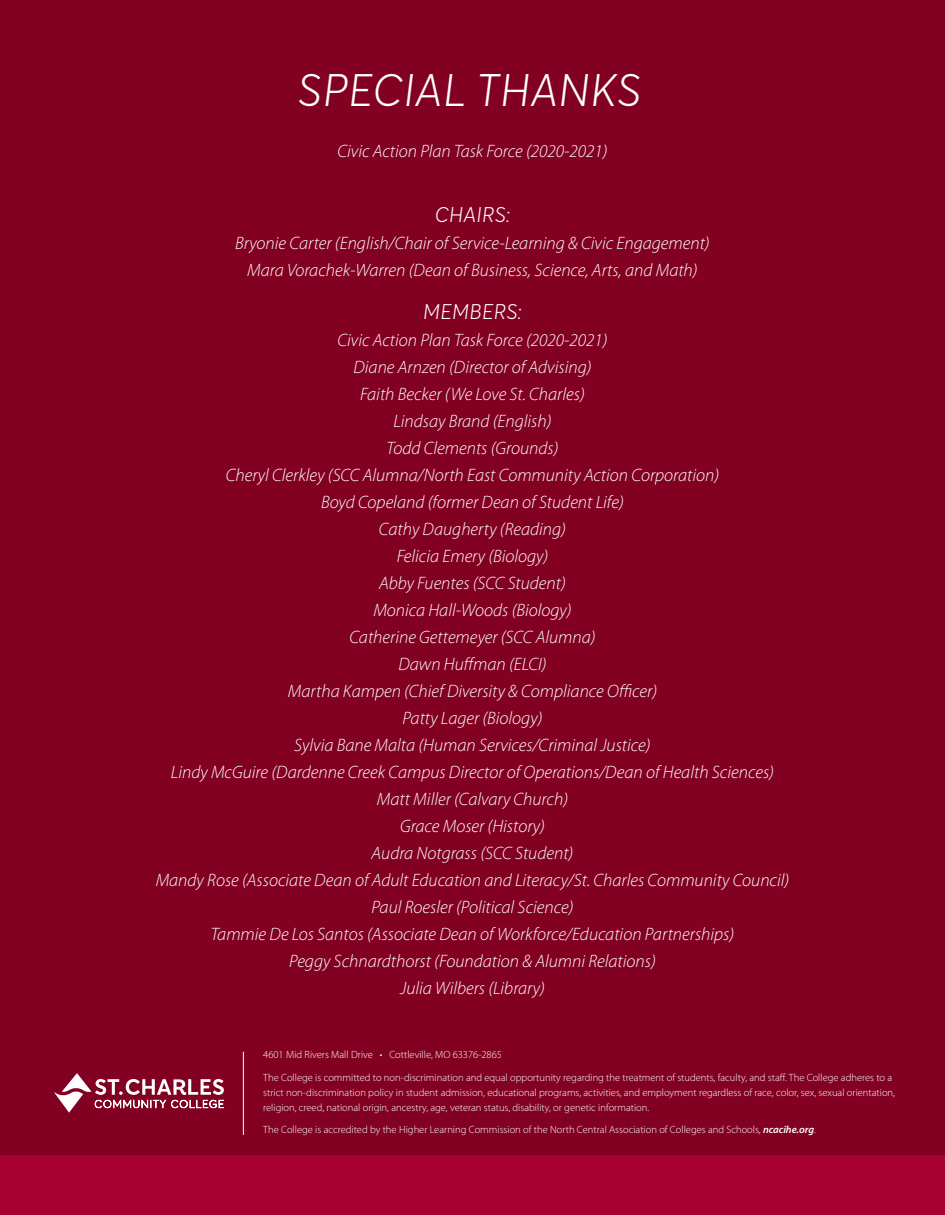
<style>
.page{position:relative;width:945px;height:1215px;background:#fff}
.page>*{position:absolute;margin:0;border:0;box-sizing:border-box;transform-origin:0 0}
.t1{font:italic 300 45px "Averta";letter-spacing:.01em;color:#fff}
.t2{font:italic 300 21px "Averta";letter-spacing:.01em;color:#fff}
.t3{font:italic 300 18px/27px "Myriad Pro";color:#fff;text-align:center}
.t4{font:300 10.5px/15px "Myriad Pro";color:#fff}
.s1{font-weight:600;font-style:italic}
</style>
<div class="page">
<div style="left:0;top:0;width:945px;height:1155px;background:#820123"></div>
<hr style="left:243px;top:1052px;width:1px;height:83px;background:#fff">
<svg style="left:54px;top:1073px;width:170px;height:40px"></svg>
<div style="left:0;top:1155px;width:945px;height:60px;background:#a80235"></div>
<p class="t1" style="left:298px;top:59px;width:345px">SPECIAL THANKS</p>
<p class="t3" style="left:337px;top:137px;width:272px">Civic Action Plan Task Force (2020-2021)</p>
<p class="t2" style="left:435px;top:200px;width:77px">CHAIRS:</p>
<p class="t3" style="left:235px;top:229px;width:476px">Bryonie Carter (English/Chair of Service-Learning &amp; Civic Engagement)</p>
<p class="t3" style="left:247px;top:256px;width:452px">Mara Vorachek-Warren (Dean of Business, Science, Arts, and Math)</p>
<p class="t2" style="left:423px;top:298px;width:100px">MEMBERS:</p>
<p class="t3" style="left:337px;top:327px;width:272px">Civic Action Plan Task Force (2020-2021)<br>Diane Arnzen (Director of Advising)</p>
<p class="t3" style="left:360px;top:381px;width:226px">Faith Becker (We Love St. Charles)</p>
<p class="t3" style="left:393px;top:408px;width:160px">Lindsay Brand (English)</p>
<p class="t3" style="left:386px;top:435px;width:174px">Todd Clements (Grounds)</p>
<p class="t3" style="left:226px;top:462px;width:495px">Cheryl Clerkley (SCC Alumna/North East Community Action Corporation)</p>
<p class="t3" style="left:321px;top:489px;width:304px">Boyd Copeland (former Dean of Student Life)</p>
<p class="t3" style="left:379px;top:516px;width:189px">Cathy Daugherty (Reading)</p>
<p class="t3" style="left:397px;top:543px;width:153px">Felicia Emery (Biology)</p>
<p class="t3" style="left:379px;top:570px;width:188px">Abby Fuentes (SCC Student)</p>
<p class="t3" style="left:373px;top:597px;width:200px">Monica Hall-Woods (Biology)</p>
<p class="t3" style="left:349px;top:624px;width:248px">Catherine Gettemeyer (SCC Alumna)</p>
<p class="t3" style="left:398px;top:651px;width:150px">Dawn Huffman (ELCI)</p>
<p class="t3" style="left:288px;top:678px;width:371px">Martha Kampen (Chief Diversity &amp; Compliance Officer)</p>
<p class="t3" style="left:403px;top:705px;width:141px">Patty Lager (Biology)</p>
<p class="t3" style="left:294px;top:732px;width:358px">Sylvia Bane Malta (Human Services/Criminal Justice)</p>
<p class="t3" style="left:171px;top:759px;width:605px">Lindy McGuire (Dardenne Creek Campus Director of Operations/Dean of Health Sciences)</p>
<p class="t3" style="left:377px;top:786px;width:193px">Matt Miller (Calvary Church)</p>
<p class="t3" style="left:400px;top:813px;width:146px">Grace Moser (History)</p>
<p class="t3" style="left:372px;top:840px;width:203px">Audra Notgrass (SCC Student)</p>
<p class="t3" style="left:156px;top:867px;width:635px">Mandy Rose (Associate Dean of Adult Education and Literacy/St. Charles Community Council)</p>
<p class="t3" style="left:372px;top:894px;width:203px">Paul Roesler (Political Science)</p>
<p class="t3" style="left:211px;top:921px;width:525px">Tammie De Los Santos (Associate Dean of Workforce/Education Partnerships)</p>
<p class="t3" style="left:289px;top:948px;width:368px">Peggy Schnardthorst (Foundation &amp; Alumni Relations)</p>
<p class="t3" style="left:400px;top:975px;width:146px">Julia Wilbers (Library)</p>
<p class="t4" style="left:263px;top:1047px;width:240px">4601 Mid Rivers Mall Drive • Cottleville, MO 63376-2865</p>
<p class="t4" style="left:263px;top:1070px;width:633px">The College is committed to non-discrimination and equal opportunity regarding the treatment of students, faculty, and staff. The College adheres to a strict non-discrimination policy in student admission, educational programs, activities, and employment regardless of race, color, sex, sexual orientation, religion, creed, national origin, ancestry, age, veteran status, disability, or genetic information.</p>
<p class="t4" style="left:263px;top:1122px;width:554px">The College is accredited by the Higher Learning Commission of the North Central Association of Colleges and Schools, <span class="s1">ncacihe.org</span>.</p>
</div>
